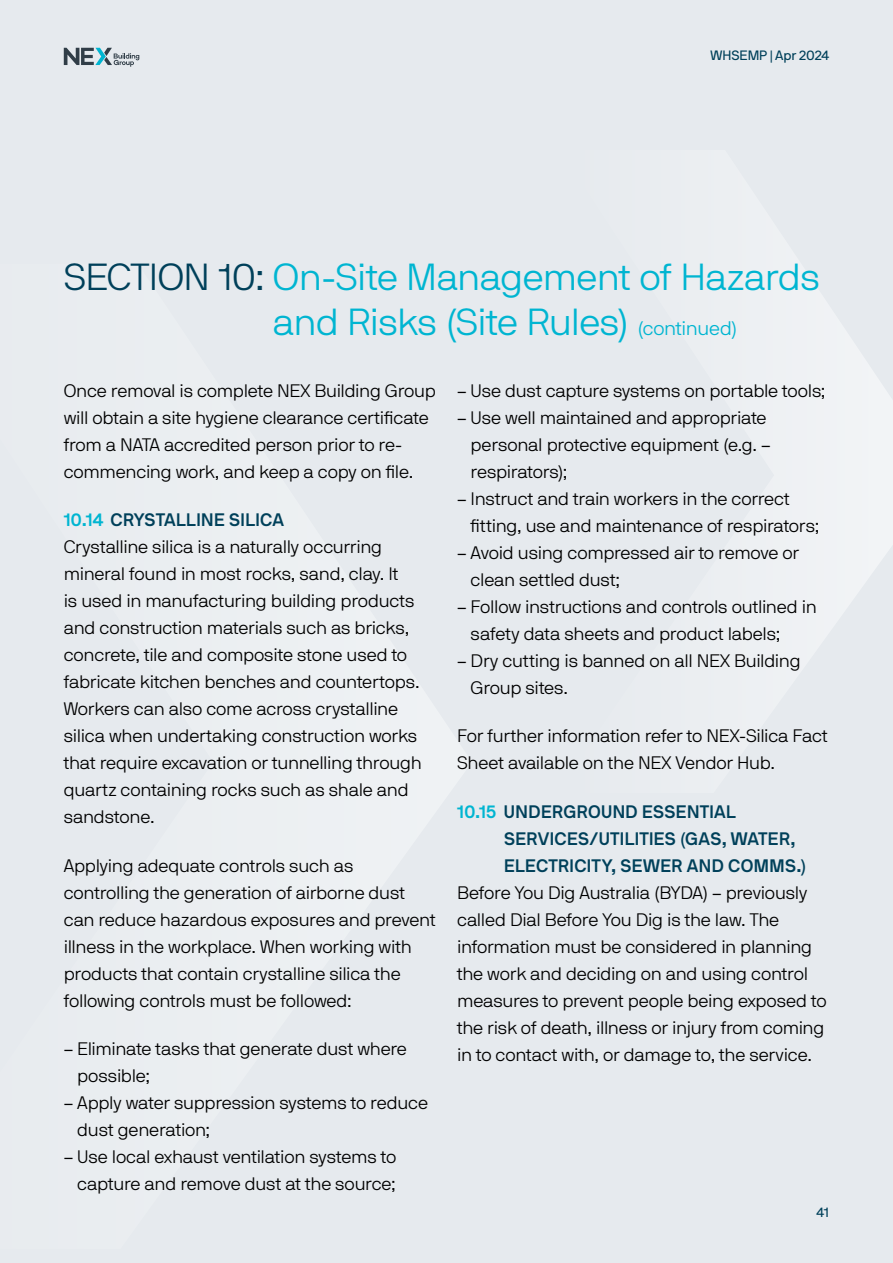
<style>
.page{position:relative;width:893px;height:1263px;background:#e6eaee}
.page>*{position:absolute;margin:0;border:0;box-sizing:border-box;transform-origin:0 0}
.t1{font:37.5px/45px "NB International Pro Lig";letter-spacing:-.02em;color:#00b5d1}
.t2{font:18px/27px "NB International Pro Lig";letter-spacing:-.015em;color:#000}
.t3{font:18px/27px "NB International Pro Bol";letter-spacing:.02em;color:#00405a}
.t4{font:13.5px "NB International Pro Reg";color:#00405a}
.s1{color:#00405a}
.s2{font-size:19.5px}
.s3{color:#00b5d1}
</style>
<div class="page">
<svg style="left:64px;top:48px;width:75px;height:19px"></svg>
<svg style="left:845px;top:331px;width:48px;height:278px;fill:#f1f3f5"></svg>
<p class="t4" style="left:711px;top:47px;width:120px">WHSEMP | Apr 2024</p>
<h1 class="t1" style="left:273px;top:254px;width:549px;text-indent:-209px"><span class="s1">SECTION 10:</span> On-Site Management of Hazards and Risks (Site Rules) <span class="s2">(continued)</span></h1>
<p class="t2" style="left:64px;top:377px;width:374px">Once removal is complete NEX Building Group will obtain a site hygiene clearance certificate from a NATA accredited person prior to re&shy;commencing work, and keep a copy on file.</p>
<p class="t3" style="left:64px;top:506px;width:222px"><span class="s3">10.14</span> CRYSTALLINE SILICA</p>
<p class="t2" style="left:64px;top:533px;width:359px">Crystalline silica is a naturally occurring mineral found in most rocks, sand, clay. It<br>is used in manufacturing building products and construction materials such as bricks, concrete, tile and composite stone used to fabricate kitchen benches and countertops.<br>Workers can also come across crystalline silica when undertaking construction works that require excavation or tunnelling through quartz containing rocks such as shale and sandstone.</p>
<p class="t2" style="left:64px;top:852px;width:374px">Applying adequate controls such as controlling the generation of airborne dust can reduce hazardous exposures and prevent illness in the workplace. When working with products that contain crystalline silica the following controls must be followed:</p>
<p class="t2" style="left:77px;top:1035px;width:331px;text-indent:-14px">– Eliminate tasks that generate dust where possible;</p>
<p class="t2" style="left:77px;top:1089px;width:352px;text-indent:-14px">– Apply water suppression systems to reduce dust generation;</p>
<p class="t2" style="left:64px;top:1143px;width:334px;text-align:right">– Use local exhaust ventilation systems to capture and remove dust at the source;</p>
<p class="t2" style="left:457px;top:377px;width:370px">– Use dust capture systems on portable tools;</p>
<p class="t2" style="left:471px;top:404px;width:302px;text-indent:-14px">– Use well maintained and appropriate personal protective equipment (e.g. – respirators);</p>
<p class="t2" style="left:471px;top:485px;width:350px;text-indent:-14px">– Instruct and train workers in the correct fitting, use and maintenance of respirators;</p>
<p class="t2" style="left:471px;top:539px;width:330px;text-indent:-14px">– Avoid using compressed air to remove or clean settled dust;</p>
<p class="t2" style="left:471px;top:593px;width:348px;text-indent:-14px">– Follow instructions and controls outlined in safety data sheets and product labels;</p>
<p class="t2" style="left:471px;top:647px;width:332px;text-indent:-14px">– Dry cutting is banned on all NEX Building<br>Group sites.</p>
<p class="t2" style="left:457px;top:722px;width:372px">For further information refer to NEX-Silica Fact<br>Sheet available on the NEX Vendor Hub.</p>
<p class="t3" style="left:504px;top:798px;width:304px;text-indent:-47px"><span class="s3">10.15</span> UNDERGROUND ESSENTIAL<br>SERVICES/UTILITIES (GAS, WATER,<br>ELECTRICITY, SEWER AND COMMS.)</p>
<p class="t2" style="left:457px;top:879px;width:371px">Before You Dig Australia (BYDA) – previously called Dial Before You Dig is the law. The information must be considered in planning the work and deciding on and using control measures to prevent people being exposed to the risk of death, illness or injury from coming in to contact with, or damage to, the service.</p>
<p class="t4" style="left:816px;top:1204px;width:14px">41</p>
</div>
